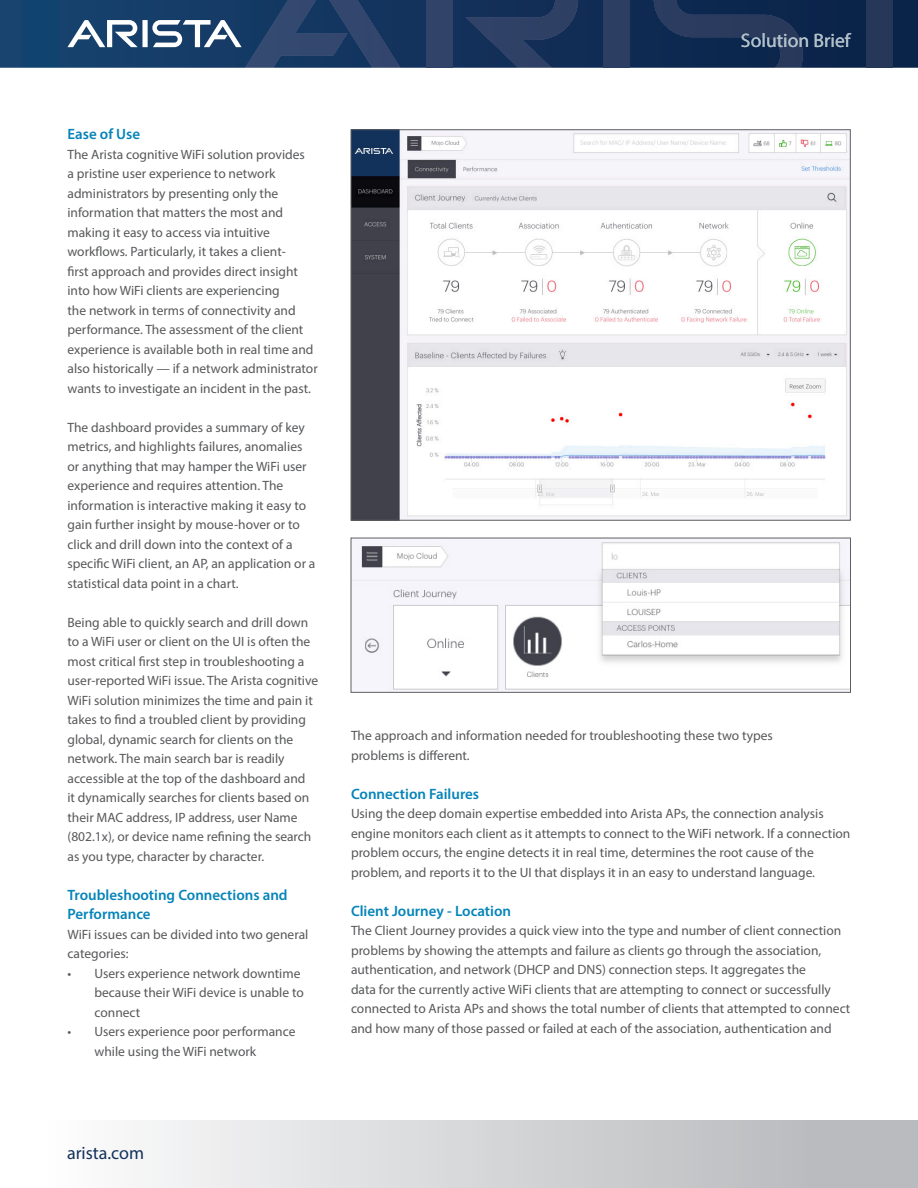
<style>
.page{position:relative;width:918px;height:1188px;background:#fff}
.page>*{position:absolute;margin:0;border:0;box-sizing:border-box;transform-origin:0 0}
.t1{font:19.5px "Myriad Pro";color:#b1c0c9}
.t2{font:18px "Myriad Pro";color:#14315b}
.SubTitel12_12{font:600 15px/19.5px "Myriad Pro";color:#0584b8}
.Paragraph_Style_2{font:13.5px/19.5px "Myriad Pro";color:#57585a}
</style>
<div class="page">
<svg style="left:0;top:0;width:918px;height:68px;background:#103059"></svg>
<div style="left:426px;top:0;width:26px;height:68px;background:#314369"></div>
<svg style="left:465px;top:0;width:113px;height:68px;background:#20375e"></svg>
<svg style="left:67px;top:0;width:333px;height:68px;background:#2f4e75"></svg>
<div style="left:604px;top:0;width:26px;height:68px;background:#2d3e63"></div>
<svg style="left:654px;top:0;width:149px;height:68px;background:#182f55"></svg>
<div style="left:867px;top:0;width:26px;height:68px;background:#273759"></div>
<div style="left:0;top:1120px;width:918px;height:68px;background:linear-gradient(to right,#fff,#b3b4b7)"></div>
<img style="left:353px;top:132px;width:495px;height:386px">
<img style="left:353px;top:542px;width:496px;height:149px">
<div style="left:351px;top:538px;width:500px;height:155px;border:1px solid #5f5f62"></div>
<p class="SubTitel12_12" style="left:68px;top:124px;width:74px">Ease of Use</p>
<p class="Paragraph_Style_2" style="left:68px;top:144px;width:252px">The Arista cognitive WiFi solution provides<br>a pristine user experience to network administrators by presenting only the information that matters the most and making it easy to access via intuitive workflows. Particularly, it takes a client-<br>first approach and provides direct insight into how WiFi clients are experiencing<br>the network in terms of connectivity and performance. The assessment of the client experience is available both in real time and also historically — if a network administrator wants to investigate an incident in the past.</p>
<p class="Paragraph_Style_2" style="left:68px;top:417px;width:250px">The dashboard provides a summary of key metrics, and highlights failures, anomalies or anything that may hamper the WiFi user experience and requires attention. The information is interactive making it easy to gain further insight by mouse-hover or to click and drill down into the context of a specific WiFi client, an AP, an application or a statistical data point in a chart.</p>
<p class="Paragraph_Style_2" style="left:68px;top:612px;width:252px">Being able to quickly search and drill down to a WiFi user or client on the UI is often the most critical first step in troubleshooting a user-reported WiFi issue. The Arista cognitive WiFi solution minimizes the time and pain it takes to find a troubled client by providing global, dynamic search for clients on the network. The main search bar is readily accessible at the top of the dashboard and<br>it dynamically searches for clients based on their MAC address, IP address, user Name (802.1x), or device name refining the search as you type, character by character.</p>
<p class="SubTitel12_12" style="left:68px;top:885px;width:222px">Troubleshooting Connections and<br>Performance</p>
<p class="Paragraph_Style_2" style="left:68px;top:924px;width:242px">WiFi issues can be divided into two general categories:</p>
<p class="Paragraph_Style_2" style="left:94px;top:963px;width:211px;text-indent:-27px">• Users experience network downtime because their WiFi device is unable to connect</p>
<p class="Paragraph_Style_2" style="left:94px;top:1022px;width:202px;text-indent:-27px">• Users experience poor performance while using the WiFi network</p>
<h1 class="t1" style="left:741px;top:29px;width:111px">Solution Brief</h1>
<p class="Paragraph_Style_2" style="left:351px;top:726px;width:423px">The approach and information needed for troubleshooting these two types</p>
<p class="Paragraph_Style_2" style="left:351px;top:745px;width:120px">problems is different.</p>
<p class="SubTitel12_12" style="left:351px;top:783px;width:130px">Connection Failures</p>
<p class="Paragraph_Style_2" style="left:351px;top:804px;width:501px">Using the deep domain expertise embedded into Arista APs, the connection analysis engine monitors each client as it attempts to connect to the WiFi network. If a connection</p>
<p class="Paragraph_Style_2" style="left:351px;top:843px;width:466px">problem occurs, the engine detects it in real time, determines the root cause of the problem, and reports it to the UI that displays it in an easy to understand language.</p>
<p class="SubTitel12_12" style="left:351px;top:900px;width:162px">Client Journey - Location</p>
<p class="Paragraph_Style_2" style="left:351px;top:921px;width:501px">The Client Journey provides a quick view into the type and number of client connection problems by showing the attempts and failure as clients go through the association, authentication, and network (DHCP and DNS) connection steps. It aggregates the<br>data for the currently active WiFi clients that are attempting to connect or successfully connected to Arista APs and shows the total number of clients that attempted to connect and how many of those passed or failed at each of the association, authentication and</p>
<h2 class="t2" style="left:67px;top:1142px;width:79px">arista.com</h2>
</div>
